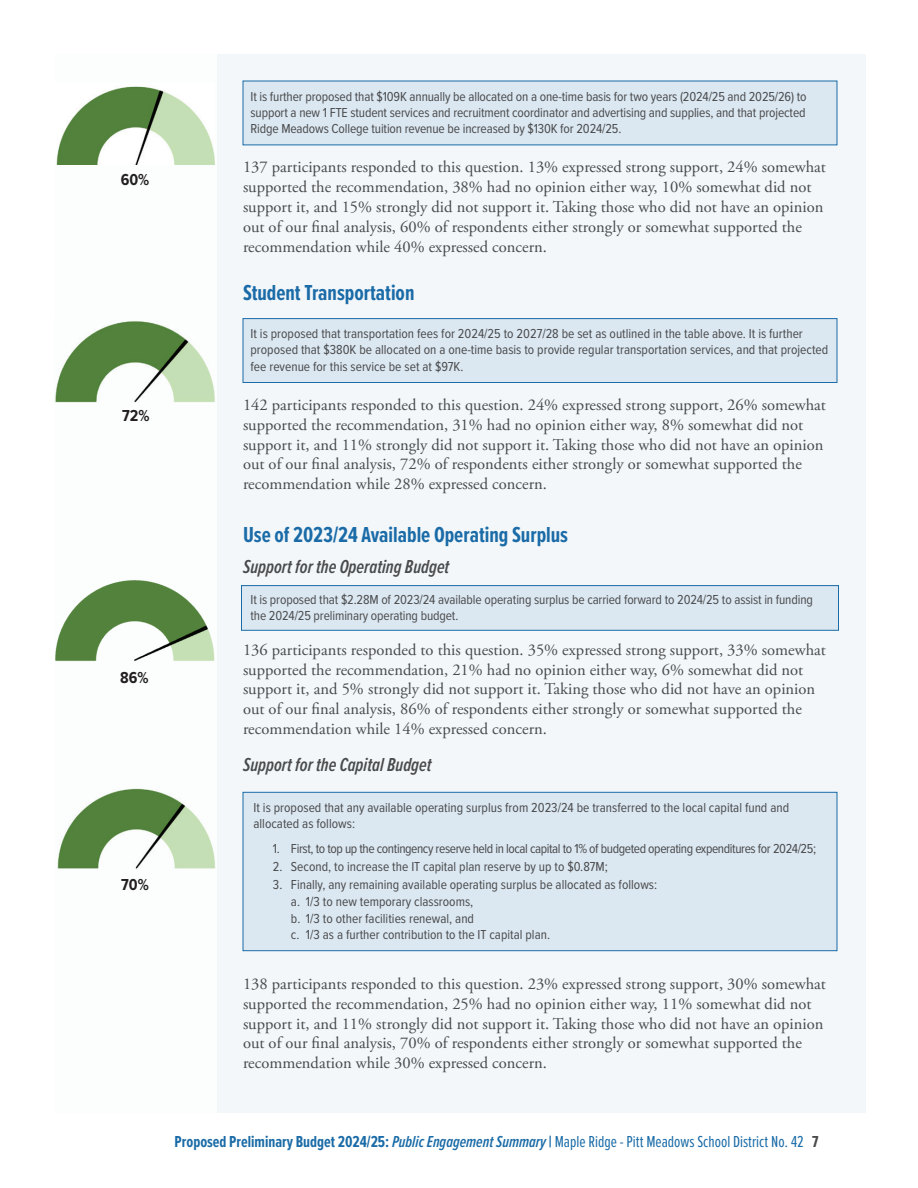
<style>
.page{position:relative;width:918px;height:1188px;background:#fff}
.page>*{position:absolute;margin:0;border:0;box-sizing:border-box;transform-origin:0 0}
.t1{font:700 22.5px "Proxima Nova Ex Cn";color:#1a6ba7}
.t2{font:italic 600 19.5px "Proxima Nova Ex Cn";color:#494a4b}
.t3{font:16.5px/19.8px "Adobe Garamond Pro";color:#494a4b}
.t4{font:16.5px "Proxima Nova Ex Cn";color:#1a6ba7}
.t5{font:700 16.5px "Proxima Nova Cond";color:#231f20}
.t6{font:13.5px/16.2px "Proxima Nova Cond";color:#494a4b}
.t7{font:13.5px/16.2px "Proxima Nova Cond";letter-spacing:-.01em;color:#4b4c4d}
.t8{font:13.5px "Proxima Nova Cond";letter-spacing:-.03em;color:#494a4b}
.s1{font-weight:700}
.s2{font-weight:600;font-style:italic}
.s3{font-weight:700;color:#494a4b}
</style>
<div class="page">
<div style="left:56px;top:54px;width:809px;height:1058px;background:#f3f7fa"></div>
<div style="left:55px;top:54px;width:162px;height:1058px;background:#fcfefe"></div>
<div style="left:243px;top:81px;width:594px;height:64px;background:#dbe7f1"></div>
<div style="left:243px;top:318px;width:594px;height:65px;background:#dbe7f1;border:1px solid #1a6ba7"></div>
<div style="left:241px;top:585px;width:598px;height:45px;background:#dbe7f1;border:1px solid #1a6ba7"></div>
<div style="left:243px;top:792px;width:594px;height:159px;background:#dbe7f1;border:1px solid #1a6ba7"></div>
<img style="left:56px;top:86px;width:159px;height:78px">
<img style="left:55px;top:321px;width:160px;height:82px">
<img style="left:55px;top:580px;width:160px;height:82px">
<img style="left:58px;top:788px;width:158px;height:81px">
<p class="t5" style="left:121px;top:169px;width:30px">60%</p>
<p class="t5" style="left:122px;top:405px;width:29px">72%</p>
<p class="t5" style="left:120px;top:667px;width:30px">86%</p>
<p class="t5" style="left:121px;top:875px;width:29px">70%</p>
<p class="t6" style="left:250px;top:88px;width:558px;text-align:justify">It is further proposed that $109K annually be allocated on a one-time basis for two years (2024/25 and 2025/26) to support a new 1 FTE student services and recruitment coordinator and advertising and supplies, and that projected Ridge Meadows College tuition revenue be increased by $130K for 2024/25.</p>
<p class="t3" style="left:243px;top:158px;width:584px">137 participants responded to this question. 13% expressed strong support, 24% somewhat supported the recommendation, 38% had no opinion either way, 10% somewhat did not support it, and 15% strongly did not support it. Taking those who did not have an opinion out of our final analysis, 60% of respondents either strongly or somewhat supported the recommendation while 40% expressed concern.</p>
<h1 class="t1" style="left:243px;top:279px;width:173px">Student Transportation</h1>
<p class="t6" style="left:250px;top:326px;width:579px">It is proposed that transportation fees for 2024/25 to 2027/28 be set as outlined in the table above. It is further proposed that $380K be allocated on a one-time basis to provide regular transportation services, and that projected fee revenue for this service be set at $97K.</p>
<p class="t3" style="left:243px;top:395px;width:584px">142 participants responded to this question. 24% expressed strong support, 26% somewhat supported the recommendation, 31% had no opinion either way, 8% somewhat did not support it, and 11% strongly did not support it. Taking those who did not have an opinion out of our final analysis, 72% of respondents either strongly or somewhat supported the recommendation while 28% expressed concern.</p>
<h1 class="t1" style="left:243px;top:521px;width:327px">Use of 2023/24 Available Operating Surplus</h1>
<p class="t2" style="left:243px;top:554px;width:208px">Support for the Operating Budget</p>
<p class="t7" style="left:250px;top:591px;width:564px">It is proposed that $2.28M of 2023/24 available operating surplus be carried forward to 2024/25 to assist in funding the 2024/25 preliminary operating budget.</p>
<p class="t3" style="left:243px;top:640px;width:584px">136 participants responded to this question. 35% expressed strong support, 33% somewhat supported the recommendation, 21% had no opinion either way, 6% somewhat did not support it, and 5% strongly did not support it. Taking those who did not have an opinion out of our final analysis, 86% of respondents either strongly or somewhat supported the recommendation while 14% expressed concern.</p>
<p class="t2" style="left:243px;top:753px;width:190px">Support for the Capital Budget</p>
<p class="t6" style="left:254px;top:800px;width:537px">It is proposed that any available operating surplus from 2023/24 be transferred to the local capital fund and allocated as follows:</p>
<p class="t8" style="left:273px;top:841px;width:545px">1. First, to top up the contingency reserve held in local capital to 1% of budgeted operating expenditures for 2024/25;</p>
<p class="t6" style="left:273px;top:859px;width:336px">2. Second, to increase the IT capital plan reserve by up to $0.87M;</p>
<p class="t6" style="left:291px;top:876px;width:368px;line-height:17.7px;text-indent:-18px">3. Finally, any remaining available operating surplus be allocated as follows: a. 1/3 to new temporary classrooms,</p>
<p class="t6" style="left:291px;top:910px;width:261px">b. 1/3 to other facilities renewal, and<br>c. 1/3 as a further contribution to the IT capital plan.</p>
<p class="t3" style="left:243px;top:974px;width:584px">138 participants responded to this question. 23% expressed strong support, 30% somewhat supported the recommendation, 25% had no opinion either way, 11% somewhat did not support it, and 11% strongly did not support it. Taking those who did not have an opinion out of our final analysis, 70% of respondents either strongly or somewhat supported the recommendation while 30% expressed concern.</p>
<p class="t4" style="left:175px;top:1131px;width:645px"><span class="s1">Proposed Preliminary Budget 2024/25:</span> <span class="s2">Public Engagement Summary</span> <span class="s1">|</span> Maple Ridge - Pitt Meadows School District No. 42 <span class="s3">7</span></p>
</div>
